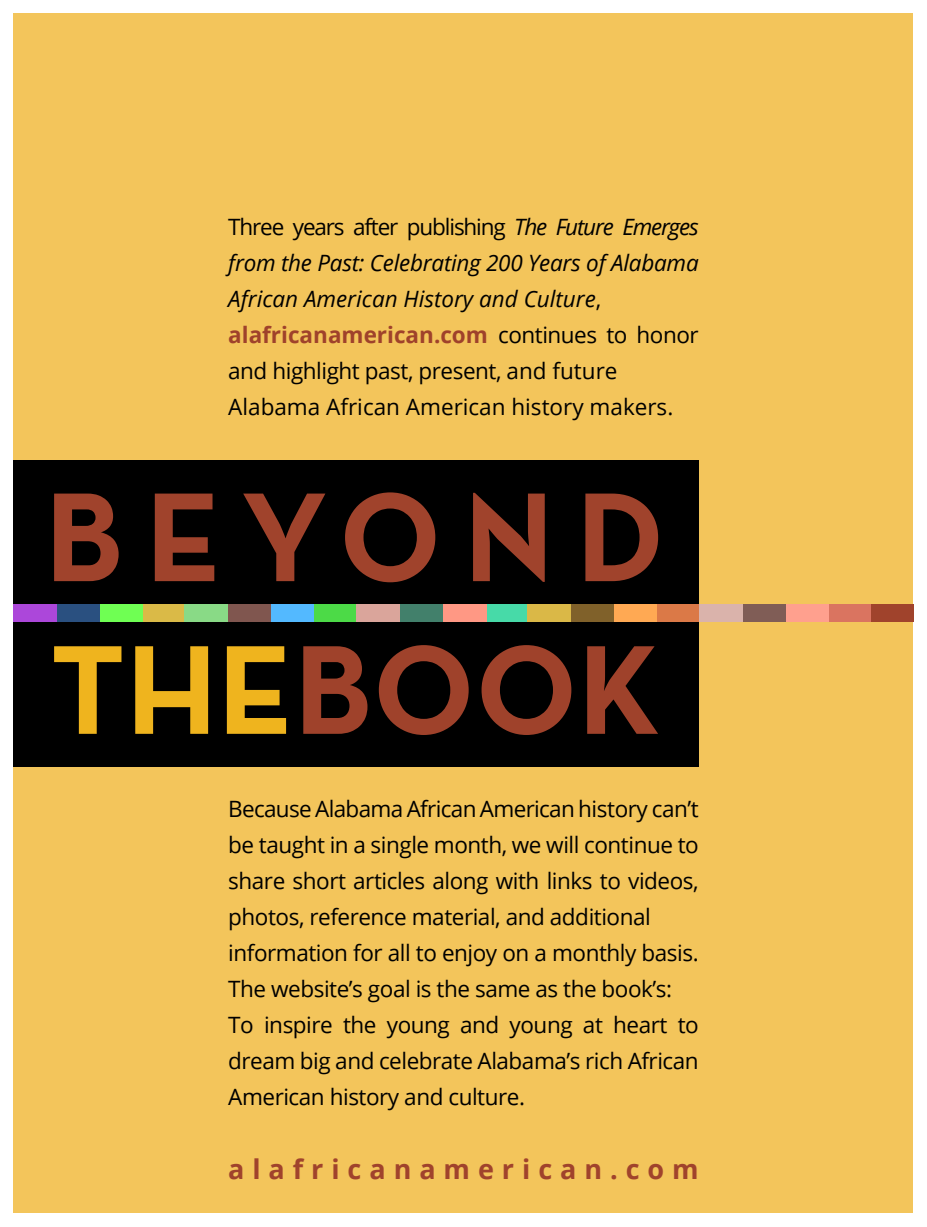
<style>
.page{position:relative;width:927px;height:1227px;background:#fff}
.page>*{position:absolute;margin:0;border:0;box-sizing:border-box;transform-origin:0 0}
.t1{font:700 27px "Open Sans";letter-spacing:.295em;color:#a0432c}
.t2{font:22.5px/36px "Open Sans";letter-spacing:-.02em;color:#000}
.t3{font:italic 22.5px/36px "Open Sans";color:#000;text-align:justify}
.t4{font:22.5px "Open Sans";color:#000}
.s1{font-style:normal}
.s2{font-weight:700;color:#9f422b}
</style>
<div class="page">
<div style="left:14px;top:14px;width:900px;height:1200px;background:#f3c55b"></div>
<div style="left:14px;top:460px;width:685px;height:307px;background:#000"></div>
<svg style="left:303px;top:645px;width:355px;height:90px"></svg>
<svg style="left:54px;top:646px;width:232px;height:88px"></svg>
<svg style="left:54px;top:492px;width:604px;height:90px"></svg>
<div style="left:870px;top:605px;width:44px;height:17px;background:#a0432c"></div>
<div style="left:828px;top:605px;width:43px;height:17px;background:#da7460"></div>
<div style="left:656px;top:605px;width:44px;height:17px;background:#db7947"></div>
<div style="left:485px;top:605px;width:43px;height:17px;background:#47daa8"></div>
<div style="left:313px;top:605px;width:44px;height:17px;background:#4cda47"></div>
<div style="left:142px;top:605px;width:43px;height:17px;background:#daba47"></div>
<div style="left:785px;top:605px;width:43px;height:17px;background:#ffa08e"></div>
<div style="left:614px;top:605px;width:43px;height:17px;background:#ffa953"></div>
<div style="left:443px;top:605px;width:43px;height:17px;background:#ff9884"></div>
<div style="left:271px;top:605px;width:43px;height:17px;background:#53b9ff"></div>
<div style="left:99px;top:605px;width:43px;height:17px;background:#6fff53"></div>
<div style="left:742px;top:605px;width:44px;height:17px;background:#805d56"></div>
<div style="left:570px;top:605px;width:44px;height:17px;background:#80612a"></div>
<div style="left:400px;top:605px;width:43px;height:17px;background:#42806b"></div>
<div style="left:227px;top:605px;width:44px;height:17px;background:#80564f"></div>
<div style="left:56px;top:605px;width:43px;height:17px;background:#2a5080"></div>
<div style="left:700px;top:605px;width:43px;height:17px;background:#dab3ab"></div>
<div style="left:528px;top:605px;width:43px;height:17px;background:#dab847"></div>
<div style="left:357px;top:605px;width:43px;height:17px;background:#daa59b"></div>
<div style="left:185px;top:605px;width:43px;height:17px;background:#89da86"></div>
<div style="left:13px;top:605px;width:44px;height:17px;background:#ac47da"></div>
<p class="t3" style="left:228px;top:208px;width:472px"><span class="s1">Three years after publishing</span> The Future Emerges from the Past: Celebrating 200 Years of Alabama African American History and Culture<span class="s1">,</span></p>
<p class="t2" style="left:228px;top:316px;width:472px"><span class="s2">alafricanamerican.com</span> continues to honor and highlight past, present, and future</p>
<p class="t4" style="left:228px;top:391px;width:447px">Alabama African American history makers.</p>
<p class="t2" style="left:228px;top:790px;width:472px;text-align:justify">Because Alabama African American history can’t be taught in a single month, we will continue to share short articles along with links to videos, photos, reference material, and additional</p>
<p class="t2" style="left:228px;top:934px;width:472px">information for all to enjoy on a monthly basis.<br>The website’s goal is the same as the book’s:</p>
<p class="t2" style="left:228px;top:1006px;width:472px;text-align:justify">To inspire the young and young at heart to dream big and celebrate Alabama’s rich African American history and culture.</p>
<p class="t1" style="left:228px;top:1150px;width:472px">alafricanamerican.com</p>
</div>
